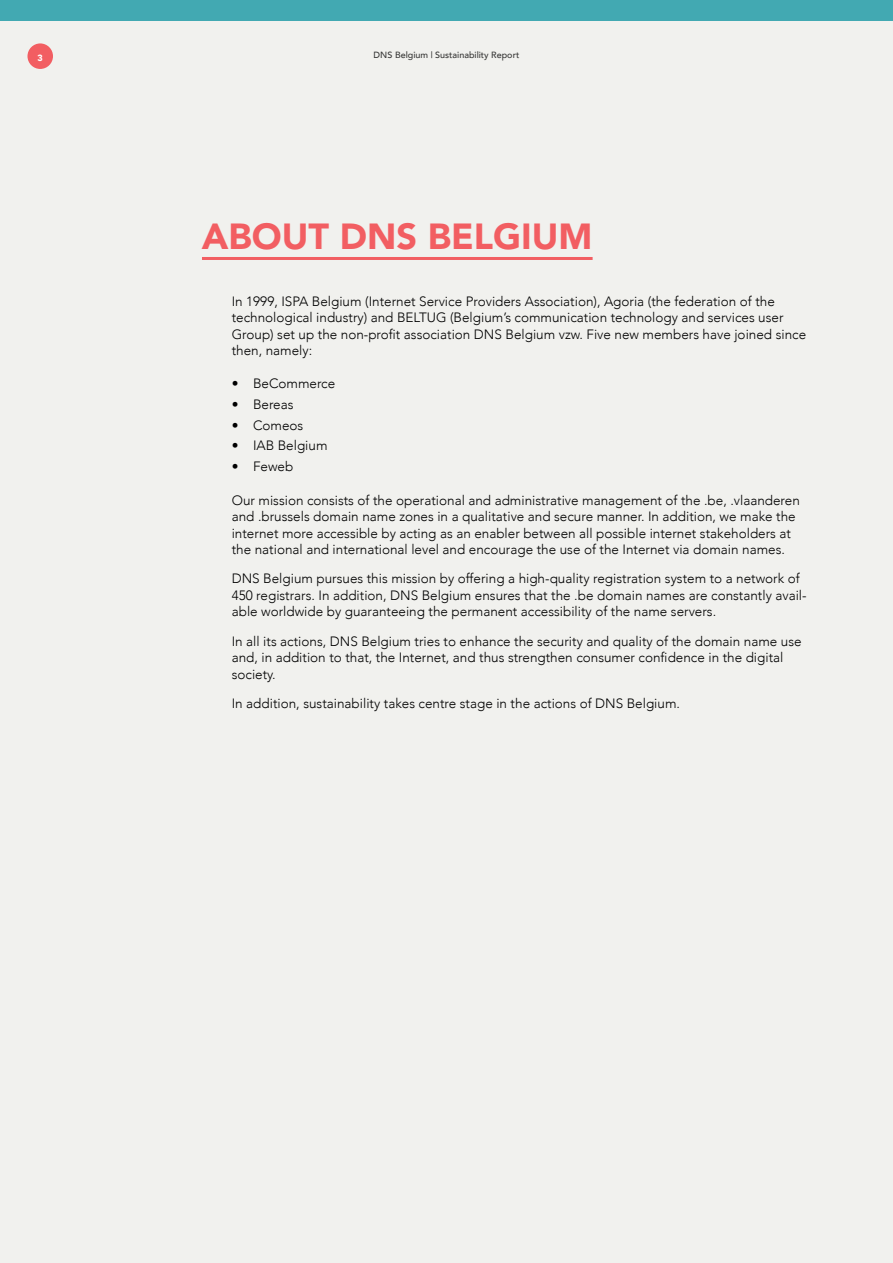
<style>
.page{position:relative;width:893px;height:1263px;background:#f1f1ee}
.page>*{position:absolute;margin:0;border:0;box-sizing:border-box;transform-origin:0 0}
.t1{font:900 36px "Avenir LT Std";color:#f25e62}
.t2{font:300 13.5px/16.5px "Avenir";color:#000}
.t3{font:500 9px "Avenir";color:#373736}
.t4{font:900 9px "Avenir";color:#fff}
</style>
<div class="page">
<div style="left:0;top:0;width:893px;height:21px;background:#42a9b2"></div>
<div style="left:27px;top:43px;width:26px;height:26px;background:#f25e62;border-radius:50%"></div>
<hr style="left:202px;top:257px;width:391px;height:3px;background:#f25e62">
<p class="t4" style="left:38px;top:50px;width:7px">3</p>
<p class="t3" style="left:374px;top:47px;width:147px">DNS Belgium | Sustainability Report</p>
<h1 class="t1" style="left:202px;top:215px;width:392px">ABOUT DNS BELGIUM</h1>
<p class="t2" style="left:232px;top:293px;width:576px">In 1999, ISPA Belgium (Internet Service Providers Association), Agoria (the federation of the technological industry) and BELTUG (Belgium’s communication technology and services user Group) set up the non-profit association DNS Belgium vzw. Five new members have joined since then, namely:</p>
<p class="t2" style="left:232px;top:375px;width:105px">• BeCommerce</p>
<p class="t2" style="left:232px;top:396px;width:63px">• Bereas</p>
<p class="t2" style="left:232px;top:417px;width:73px">• Comeos</p>
<p class="t2" style="left:232px;top:437px;width:97px">• IAB Belgium</p>
<p class="t2" style="left:232px;top:458px;width:63px">• Feweb</p>
<p class="t2" style="left:232px;top:492px;width:570px">Our mission consists of the operational and administrative management of the .be, .vlaanderen and .brussels domain name zones in a qualitative and secure manner. In addition, we make the internet more accessible by acting as an enabler between all possible internet stakeholders at the national and international level and encourage the use of the Internet via domain names.</p>
<p class="t2" style="left:232px;top:570px;width:576px">DNS Belgium pursues this mission by offering a high-quality registration system to a network of<br>450 registrars. In addition, DNS Belgium ensures that the .be domain names are constantly avail&shy;able worldwide by guaranteeing the permanent accessibility of the name servers.</p>
<p class="t2" style="left:232px;top:633px;width:571px">In all its actions, DNS Belgium tries to enhance the security and quality of the domain name use and, in addition to that, the Internet, and thus strengthen consumer confidence in the digital society.</p>
<p class="t2" style="left:232px;top:695px;width:450px">In addition, sustainability takes centre stage in the actions of DNS Belgium.</p>
</div>
